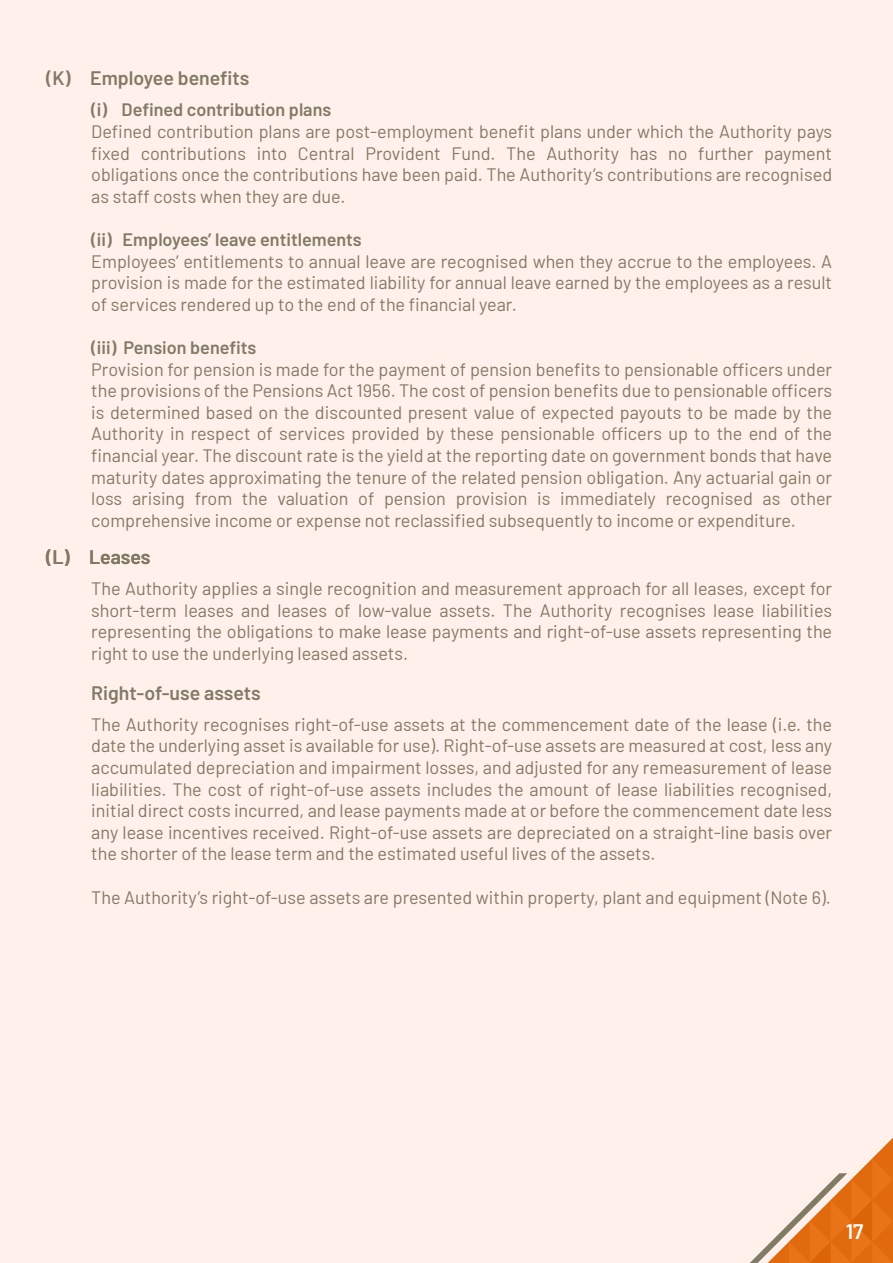
<style>
.page{position:relative;width:893px;height:1263px;background:#fff0eb}
.page>*{position:absolute;margin:0;border:0;box-sizing:border-box;transform-origin:0 0}
.t1{font:600 21px "Barlow";color:#fff}
.t2{font:600 19.5px "Barlow";color:#817a65}
.t3{font:18px/21.6px "Barlow";color:#817a65;text-align:justify}
.t4{font:600 18px "Barlow";color:#817a65}
</style>
<div class="page">
<svg style="left:750px;top:1138px;width:143px;height:125px"></svg>
<p class="t2" style="left:46px;top:64px;width:205px">(K) Employee benefits</p>
<p class="t4" style="left:91px;top:97px;width:242px">(i) Defined contribution plans</p>
<p class="t3" style="left:91px;top:119px;width:742px">Defined contribution plans are post-employment benefit plans under which the Authority pays fixed contributions into Central Provident Fund. The Authority has no further payment obligations once the contributions have been paid. The Authority’s contributions are recognised as staff costs when they are due.</p>
<p class="t4" style="left:91px;top:226px;width:272px">(ii) Employees’ leave entitlements</p>
<p class="t3" style="left:91px;top:249px;width:742px">Employees’ entitlements to annual leave are recognised when they accrue to the employees. A provision is made for the estimated liability for annual leave earned by the employees as a result of services rendered up to the end of the financial year.</p>
<p class="t4" style="left:91px;top:334px;width:167px">(iii) Pension benefits</p>
<p class="t3" style="left:91px;top:357px;width:742px">Provision for pension is made for the payment of pension benefits to pensionable officers under the provisions of the Pensions Act 1956. The cost of pension benefits due to pensionable officers is determined based on the discounted present value of expected payouts to be made by the Authority in respect of services provided by these pensionable officers up to the end of the financial year. The discount rate is the yield at the reporting date on government bonds that have maturity dates approximating the tenure of the related pension obligation. Any actuarial gain or loss arising from the valuation of pension provision is immediately recognised as other comprehensive income or expense not reclassified subsequently to income or expenditure.</p>
<p class="t2" style="left:46px;top:543px;width:106px">(L) Leases</p>
<p class="t3" style="left:91px;top:576px;width:742px">The Authority applies a single recognition and measurement approach for all leases, except for short-term leases and leases of low-value assets. The Authority recognises lease liabilities representing the obligations to make lease payments and right-of-use assets representing the right to use the underlying leased assets.</p>
<p class="t2" style="left:91px;top:678px;width:171px">Right-of-use assets</p>
<p class="t3" style="left:91px;top:712px;width:742px">The Authority recognises right-of-use assets at the commencement date of the lease (i.e. the date the underlying asset is available for use). Right-of-use assets are measured at cost, less any accumulated depreciation and impairment losses, and adjusted for any remeasurement of lease liabilities. The cost of right-of-use assets includes the amount of lease liabilities recognised, initial direct costs incurred, and lease payments made at or before the commencement date less any lease incentives received. Right-of-use assets are depreciated on a straight-line basis over the shorter of the lease term and the estimated useful lives of the assets.</p>
<p class="t3" style="left:91px;top:885px;width:741px">The Authority’s right-of-use assets are presented within property, plant and equipment (Note 6).</p>
<p class="t1" style="left:846px;top:1216px;width:19px">17</p>
</div>
